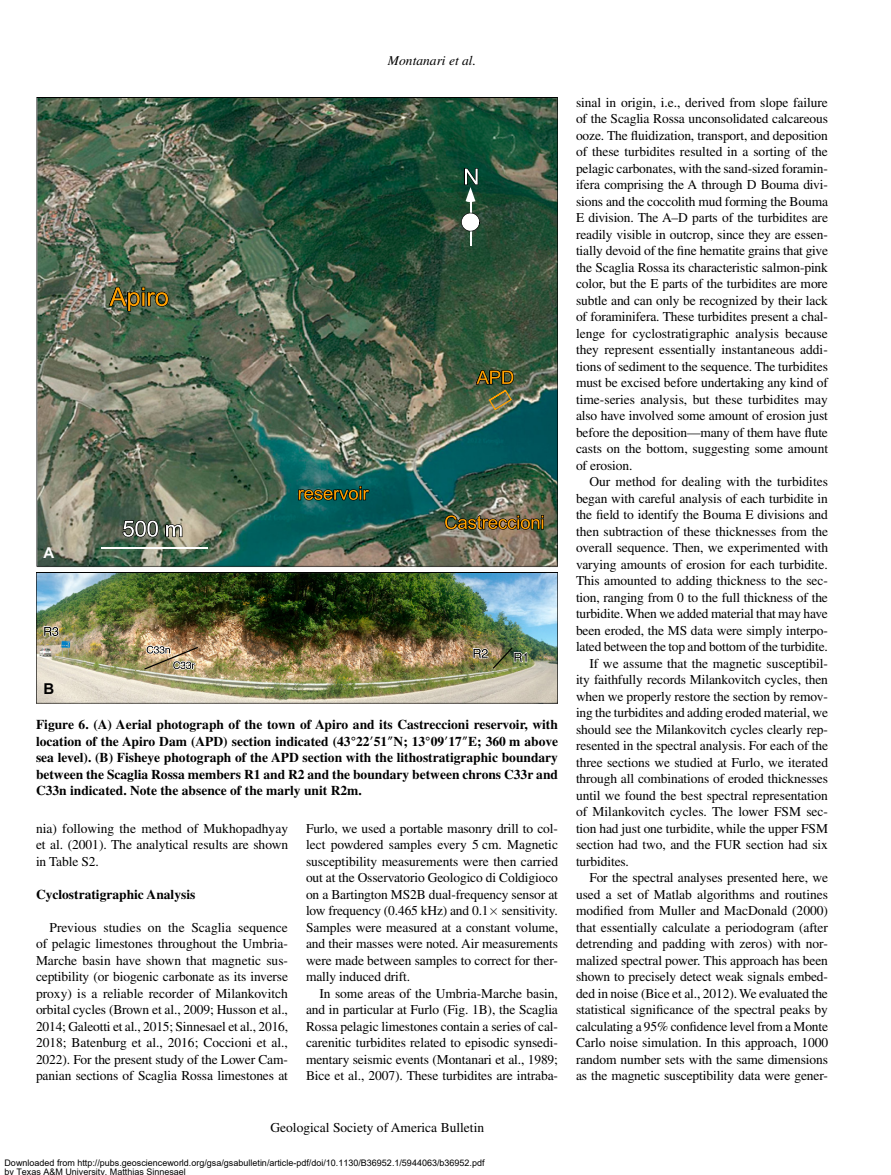
<style>
.page{position:relative;width:891px;height:1175px;background:#fff}
.page>*{position:absolute;margin:0;border:0;box-sizing:border-box;transform-origin:0 0}
.t1{font:700 15px "Arial";color:#fff}
.t2{font:700 15px "Arial";color:#000}
.T{font:13.5px/16.5px "Times LT Std";letter-spacing:-.01em;color:#000;text-align:justify}
.FC{font:700 13.5px/16.5px "Times LT Std";color:#000;text-align:justify}
._2{font:700 13.5px "Times LT Std";color:#000}
.t3{font:italic 13.5px "Times LT Std";color:#000}
.t4{font:9px/9px "Arial";color:#000}
.s1{font-family:"STIX General"}
.s2{color:#fff}
</style>
<div class="page">
<img style="left:36px;top:572px;width:522px;height:131px">
<img style="left:37px;top:97px;width:521px;height:469px">
<p class="t1" style="left:44px;top:542px;width:12px">A</p>
<p class="t3" style="left:388px;top:53px;width:90px">Montanari et al.</p>
<p class="t2" style="left:44px;top:678px;width:12px">B</p>
<p class="FC" style="left:36px;top:716px;width:524px">Figure 6. (A) Aerial photograph of the town of Apiro and its Castreccioni reservoir, with location of the Apiro Dam (APD) section indicated (43<span class="s1">°</span>22<span class="s1">′</span>51<span class="s1">″</span>N; 13<span class="s1">°</span>09<span class="s1">′</span>17<span class="s1">″</span>E; 360 m above sea level). (B) Fisheye photograph of the APD section with the lithostratigraphic boundary between the Scaglia Rossa members R1 and R2 and the boundary between chrons C33r and C33n indicated. Note the absence of the marly unit R2m.</p>
<p class="T" style="left:36px;top:820px;width:254px">nia) following the method of Mukhopadhyay et al. (2001). The analytical results are shown in Table S2.</p>
<p class="_2" style="left:36px;top:886px;width:161px">Cyclostratigraphic Analysis</p>
<p class="T" style="left:36px;top:919px;width:254px;text-indent:14px">Previous studies on the Scaglia sequence of pelagic limestones throughout the Umbria-Marche basin have shown that magnetic sus&shy;ceptibility (or biogenic carbonate as its inverse proxy) is a reliable recorder of Milankovitch orbital cycles (Brown et al., 2009; Husson et al., 2014; Galeotti et al., 2015; Sinnesael et al., 2016, 2018; Batenburg et al., 2016; Coccioni et al., 2022). For the present study of the Lower Cam&shy;panian sections of Scaglia Rossa limestones at</p>
<p class="T" style="left:306px;top:820px;width:254px">Furlo, we used a portable masonry drill to col&shy;lect powdered samples every 5 cm. Magnetic susceptibility measurements were then carried out at the Osservatorio Geologico di Coldigioco on a Bartington MS2B dual-frequency sensor at low frequency (0.465 kHz) and 0.1 sensitivity.<br>Samples were measured at a constant volume, and their masses were noted. Air measurements were made between samples to correct for ther&shy;mally induced drift.</p>
<p class="T" style="left:306px;top:985px;width:254px;text-indent:14px">In some areas of the Umbria-Marche basin, and in particular at Furlo (Fig. 1B), the Scaglia Rossa pelagic limestones contain a series of cal&shy;carenitic turbidites related to episodic synsedi&shy;mentary seismic events (Montanari et al., 1989; Bice et al., 2007). These turbidites are intraba-</p>
<p class="T" style="left:576px;top:94px;width:254px">sinal in origin, i.e., derived from slope failure of the Scaglia Rossa unconsolidated calcareous ooze. The fluidization, transport, and deposition of these turbidites resulted in a sorting of the pelagic carbonates, with the sand-sized foramin&shy;ifera comprising the A through D Bouma divi&shy;sions and the coccolith mud forming the Bouma E division. The A–D parts of the turbidites are readily visible in outcrop, since they are essen&shy;tially devoid of the fine hematite grains that give the Scaglia Rossa its characteristic salmon-pink color, but the E parts of the turbidites are more subtle and can only be recognized by their lack of foraminifera. These turbidites present a chal&shy;lenge for cyclostratigraphic analysis because they represent essentially instantaneous addi&shy;tions of sediment to the sequence. The turbidites must be excised before undertaking any kind of time-series analysis, but these turbidites may also have involved some amount of erosion just before the deposition—many of them have flute casts on the bottom, suggesting some amount of erosion.</p>
<p class="T" style="left:576px;top:473px;width:254px;text-indent:14px">Our method for dealing with the turbidites began with careful analysis of each turbidite in the field to identify the Bouma E divisions and then subtraction of these thicknesses from the overall sequence. Then, we experimented with varying amounts of erosion for each turbidite.<br>This amounted to adding thickness to the sec&shy;tion, ranging from 0 to the full thickness of the turbidite. When we added material that may have been eroded, the MS data were simply interpo&shy;lated between the top and bottom of the turbidite.</p>
<p class="T" style="left:576px;top:655px;width:254px;text-indent:14px">If we assume that the magnetic susceptibil&shy;ity faithfully records Milankovitch cycles, then when we properly restore the section by remov&shy;ing the turbidites and adding eroded material, we should see the Milankovitch cycles clearly rep&shy;resented in the spectral analysis. For each of the three sections we studied at Furlo, we iterated through all combinations of eroded thicknesses until we found the best spectral representation of Milankovitch cycles. The lower FSM sec&shy;tion had just one turbidite, while the upper FSM section had two, and the FUR section had six turbidites.</p>
<p class="T" style="left:576px;top:869px;width:254px;text-indent:14px">For the spectral analyses presented here, we used a set of Matlab algorithms and routines modified from Muller and MacDonald (2000) that essentially calculate a periodogram (after detrending and padding with zeros) with nor&shy;malized spectral power. This approach has been shown to precisely detect weak signals embed&shy;ded in noise (Bice et al., 2012). We evaluated the statistical significance of the spectral peaks by calculating a 95% confidence level from a Monte Carlo noise simulation. In this approach, 1000 random number sets with the same dimensions as the magnetic susceptibility data were gener-</p>
<p class="T" style="left:270px;top:1118px;width:325px">Geological Society of America Bulletin<span class="s2">, v. 130, no. XX/XX</span></p>
<p class="t4" style="left:4px;top:1159px;width:482px">Downloaded from http://pubs.geoscienceworld.org/gsa/gsabulletin/article-pdf/doi/10.1130/B36952.1/5944063/b36952.pdf by Texas A&amp;M University Matthias Sinnesael</p>
</div>
